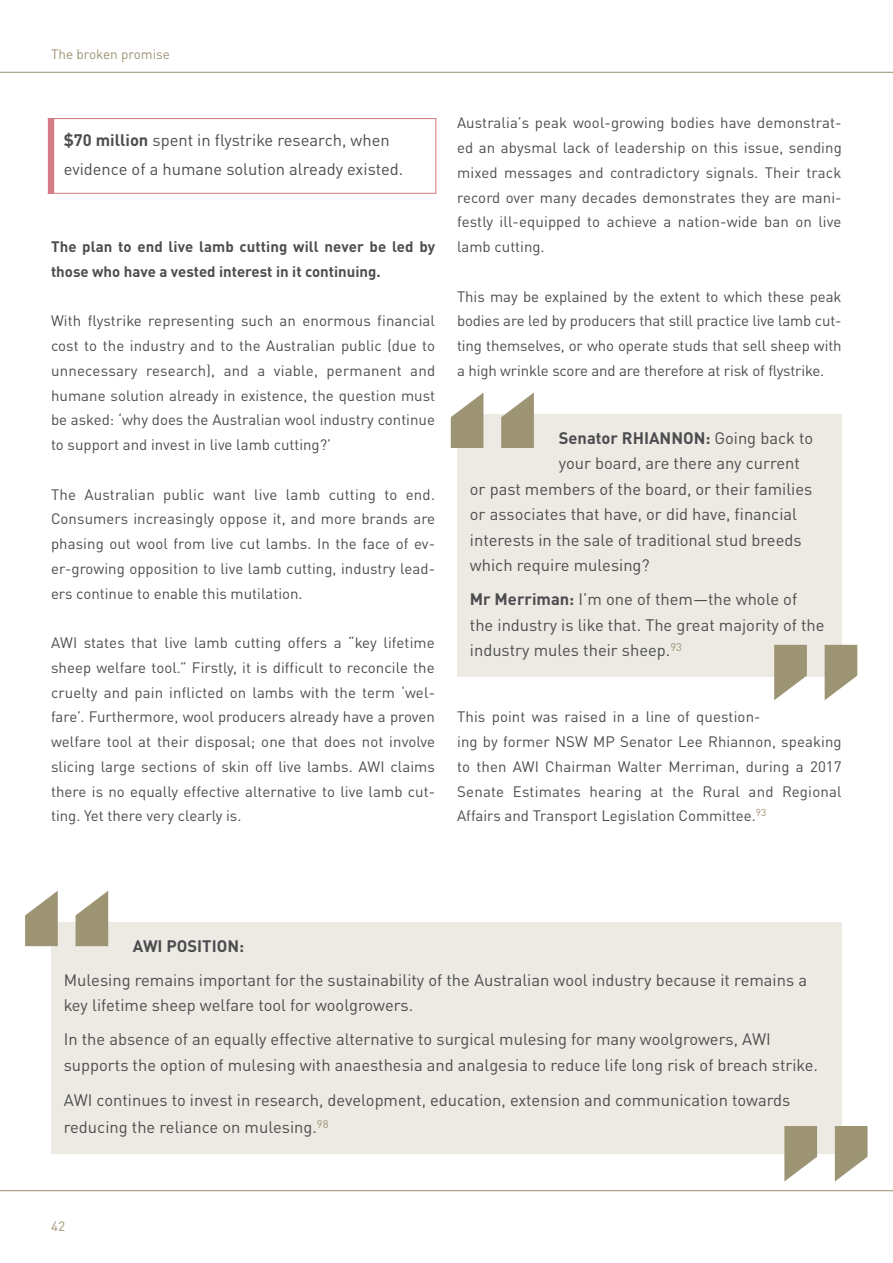
<style>
.page{position:relative;width:893px;height:1263px;background:#fff}
.page>*{position:absolute;margin:0;border:0;box-sizing:border-box;transform-origin:0 0}
.t1{font:16.5px/25.5px "DIN Pro";color:#4d4d4f}
.t2{font:700 16.5px "DIN Pro";color:#4d4d4f}
.t3{font:15px/24.8px "DIN Pro";color:#4d4d4f;text-align:justify}
.t4{font:700 15px/24.8px "DIN Pro";color:#4d4d4f}
.t5{font:13.5px "DIN Pro";color:#9d9474}
.s1{font-weight:700}
.s2{font-weight:400}
</style>
<div class="page">
<svg style="left:0;top:71px;width:893px;height:2px"></svg>
<svg style="left:0;top:1190px;width:893px;height:2px"></svg>
<div style="left:48px;top:118px;width:6px;height:76px;background:#d57d87"></div>
<div style="left:47px;top:118px;width:389px;height:76px;border:1px solid #d57d87"></div>
<div style="left:457px;top:414px;width:385px;height:178px;background:#eceae3"></div>
<div style="left:457px;top:576px;width:385px;height:101px;background:#eceae3"></div>
<div style="left:51px;top:922px;width:791px;height:50px;background:#eceae3"></div>
<div style="left:51px;top:956px;width:791px;height:76px;background:#eceae3"></div>
<div style="left:51px;top:1015px;width:791px;height:76px;background:#eceae3"></div>
<div style="left:51px;top:1076px;width:791px;height:78px;background:#eceae3"></div>
<svg style="left:25px;top:891px;width:83px;height:55px"></svg>
<svg style="left:784px;top:1126px;width:83px;height:55px"></svg>
<svg style="left:451px;top:392px;width:83px;height:56px"></svg>
<svg style="left:774px;top:645px;width:83px;height:55px"></svg>
<p class="t5" style="left:51px;top:48px;width:121px">The broken promise</p>
<p class="t1" style="left:64px;top:127px;width:341px;line-height:28.5px"><span class="s1">$70 million</span> spent in flystrike research, when evidence of a humane solution already existed.</p>
<p class="t4" style="left:51px;top:235px;width:386px">The plan to end live lamb cutting will never be led by those who have a vested interest in it continuing.</p>
<p class="t3" style="left:51px;top:310px;width:386px">With flystrike representing such an enormous financial cost to the industry and to the Australian public (due to unnecessary research), and a viable, permanent and humane solution already in existence, the question must be asked: ‘why does the Australian wool industry continue to support and invest in live lamb cutting?’</p>
<p class="t3" style="left:51px;top:483px;width:386px">The Australian public want live lamb cutting to end.<br>Consumers increasingly oppose it, and more brands are phasing out wool from live cut lambs. In the face of ev&shy;er-growing opposition to live lamb cutting, industry lead&shy;ers continue to enable this mutilation.</p>
<p class="t3" style="left:51px;top:631px;width:385px">AWI states that live lamb cutting offers a “key lifetime sheep welfare tool.” Firstly, it is difficult to reconcile the cruelty and pain inflicted on lambs with the term ‘wel&shy;fare’. Furthermore, wool producers already have a proven welfare tool at their disposal; one that does not involve slicing large sections of skin off live lambs. AWI claims there is no equally effective alternative to live lamb cut&shy;ting. Yet there very clearly is.</p>
<p class="t3" style="left:457px;top:112px;width:386px">Australia’s peak wool-growing bodies have demonstrat&shy;ed an abysmal lack of leadership on this issue, sending mixed messages and contradictory signals. Their track record over many decades demonstrates they are mani&shy;festly ill-equipped to achieve a nation-wide ban on live lamb cutting.</p>
<p class="t3" style="left:457px;top:285px;width:386px">This may be explained by the extent to which these peak bodies are led by producers that still practice live lamb cut&shy;ting themselves, or who operate studs that sell sheep with a high wrinkle score and are therefore at risk of flystrike.</p>
<p class="t2" style="left:559px;top:430px;width:256px">Senator RHIANNON: <span class="s2">Going back to</span></p>
<p class="t1" style="left:559px;top:452px;width:243px">your board, are there any current</p>
<p class="t1" style="left:470px;top:477px;width:344px">or past members of the board, or their families</p>
<p class="t1" style="left:470px;top:503px;width:329px">or associates that have, or did have, financial</p>
<p class="t1" style="left:470px;top:528px;width:333px">interests in the sale of traditional stud breeds</p>
<p class="t1" style="left:470px;top:554px;width:181px">which require mulesing?</p>
<p class="t1" style="left:470px;top:588px;width:356px"><span class="s1">Mr Merriman:</span> I’m one of them—the whole of the industry is like that. The great majority of the industry mules their sheep.<sup>93</sup></p>
<p class="t3" style="left:457px;top:706px;width:386px;text-align:left">This point was raised in a line of question-<br>ing by former NSW MP Senator Lee Rhiannon, speaking to then AWI Chairman Walter Merriman, during a 2017<br>Senate Estimates hearing at the Rural and Regional Affairs and Transport Legislation Committee.<sup>93</sup></p>
<p class="t2" style="left:133px;top:938px;width:113px">AWI POSITION:</p>
<p class="t1" style="left:64px;top:968px;width:745px">Mulesing remains important for the sustainability of the Australian wool industry because it remains a key lifetime sheep welfare tool for woolgrowers.</p>
<p class="t1" style="left:64px;top:1028px;width:756px">In the absence of an equally effective alternative to surgical mulesing for many woolgrowers, AWI supports the option of mulesing with anaesthesia and analgesia to reduce life long risk of breach strike.</p>
<p class="t1" style="left:64px;top:1088px;width:728px;line-height:27px">AWI continues to invest in research, development, education, extension and communication towards reducing the reliance on mulesing.<sup>98</sup></p>
<p class="t5" style="left:51px;top:1220px;width:16px">42</p>
</div>
